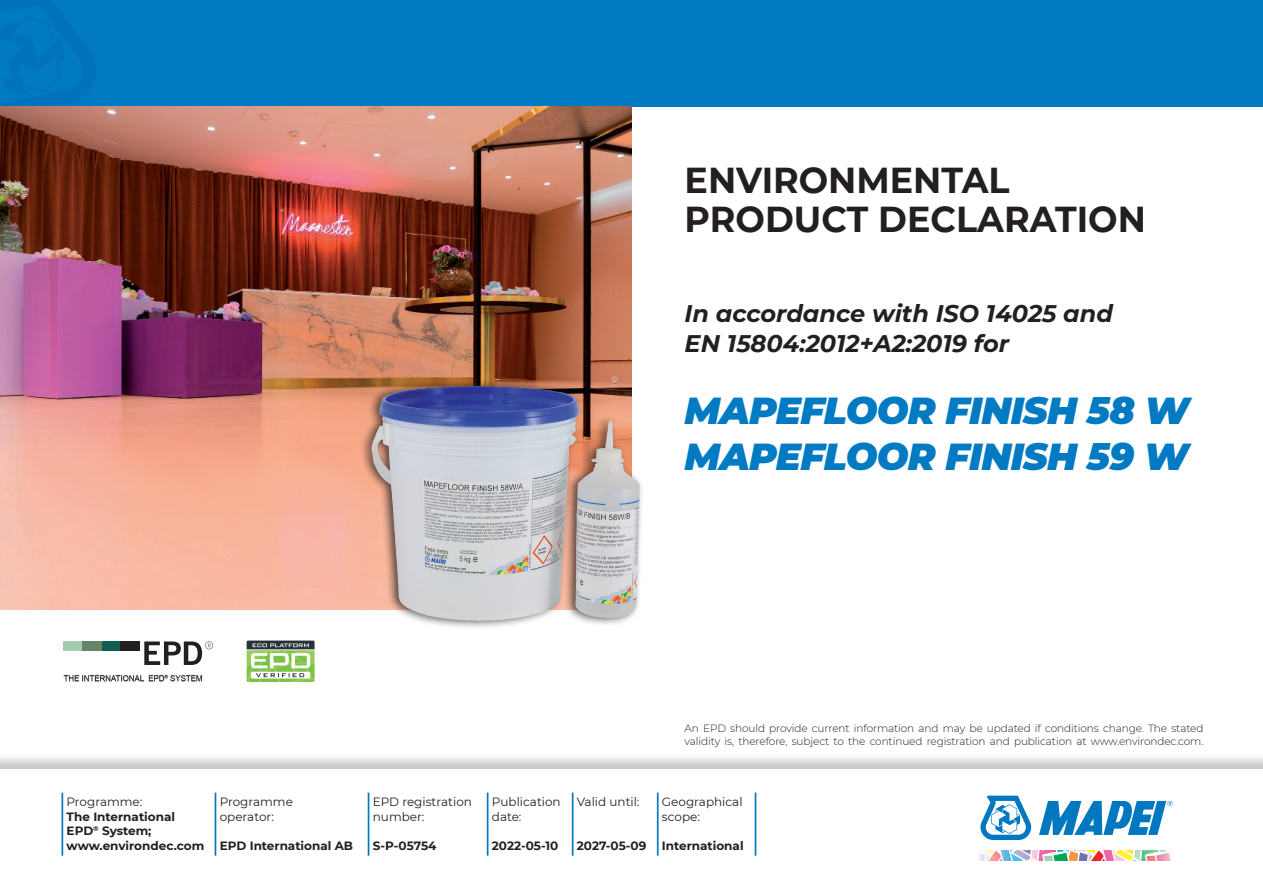
<style>
.page{position:relative;width:1263px;height:893px;background:#fff}
.page>*{position:absolute;margin:0;border:0;box-sizing:border-box;transform-origin:0 0}
.t1{font:italic 900 37.5px/46.5px "Montserrat";letter-spacing:-.02em;color:#007ac2}
.t2{font:700 36px/39px "Montserrat";color:#231f20}
.t3{font:italic 700 24px/30px "Montserrat";color:#231f20}
.t4{font:700 12px/14.4px "Montserrat";color:#231f20}
.t5{font:12px/14.4px "Montserrat";color:#231f20}
.t6{font:300 10.5px/12.6px "Montserrat";letter-spacing:-.01em;color:#231f20}
</style>
<div class="page">
<div style="left:0;top:0;width:1263px;height:106px;background:#007ac2"></div>
<div style="left:0;top:753px;width:1263px;height:140px;background:#231f20;opacity:.25"></div>
<div style="left:0;top:770px;width:1263px;height:123px;background:#fff"></div>
<hr style="left:62px;top:793px;width:1px;height:63px;background:#007ac2">
<hr style="left:215px;top:793px;width:1px;height:63px;background:#007ac2">
<hr style="left:368px;top:793px;width:1px;height:63px;background:#007ac2">
<hr style="left:487px;top:793px;width:1px;height:63px;background:#007ac2">
<hr style="left:572px;top:793px;width:1px;height:63px;background:#007ac2">
<hr style="left:657px;top:793px;width:1px;height:63px;background:#007ac2">
<hr style="left:755px;top:793px;width:1px;height:63px;background:#007ac2">
<img style="left:0;top:106px;width:631px;height:504px">
<svg style="left:980px;top:850px;width:193px;height:11px"></svg>
<svg style="left:980px;top:796px;width:51px;height:44px"></svg>
<svg style="left:1039px;top:801px;width:133px;height:34px"></svg>
<div style="left:359px;top:379px;width:285px;height:251px;background:#231f20;opacity:.75"></div>
<img style="left:371px;top:386px;width:196px;height:235px">
<img style="left:63px;top:674px;width:140px;height:8px">
<div style="left:101px;top:642px;width:19px;height:9px;background:#125f51"></div>
<div style="left:82px;top:642px;width:19px;height:9px;background:#65856b"></div>
<div style="left:63px;top:642px;width:19px;height:9px;background:#a5cbb2"></div>
<div style="left:120px;top:642px;width:19px;height:9px;background:#231f20"></div>
<svg style="left:144px;top:641px;width:69px;height:24px"></svg>
<img style="left:246px;top:640px;width:69px;height:43px">
<h2 class="t2" style="left:685px;top:158px;width:463px">ENVIRONMENTAL<br>PRODUCT DECLARATION</h2>
<h3 class="t3" style="left:685px;top:297px;width:430px">In accordance with ISO 14025 and<br>EN 15804:2012+A2:2019 for</h3>
<h1 class="t1" style="left:685px;top:385px;width:507px">MAPEFLOOR FINISH 58 W<br>MAPEFLOOR FINISH 59 W</h1>
<p class="t5" style="left:67px;top:794px;width:77px">Programme:</p>
<p class="t4" style="left:67px;top:809px;width:139px">The International<br>EPD<sup>®</sup> System; www.environdec.com</p>
<p class="t5" style="left:220px;top:794px;width:75px">Programme operator:</p>
<p class="t4" style="left:220px;top:837px;width:135px">EPD International AB</p>
<p class="t5" style="left:373px;top:794px;width:101px">EPD registration number:</p>
<p class="t4" style="left:373px;top:837px;width:65px">S-P-05754</p>
<p class="t6" style="left:685px;top:722px;width:520px">An EPD should provide current information and may be updated if conditions change. The stated validity is, therefore, subject to the continued registration and publication at www.environdec.com.</p>
<p class="t5" style="left:492px;top:794px;width:70px">Publication date:</p>
<p class="t4" style="left:492px;top:837px;width:68px">2022-05-10</p>
<p class="t5" style="left:577px;top:794px;width:64px">Valid until:</p>
<p class="t4" style="left:577px;top:837px;width:71px">2027-05-09</p>
<p class="t5" style="left:662px;top:794px;width:82px">Geographical scope:</p>
<p class="t4" style="left:662px;top:837px;width:83px">International</p>
</div>
